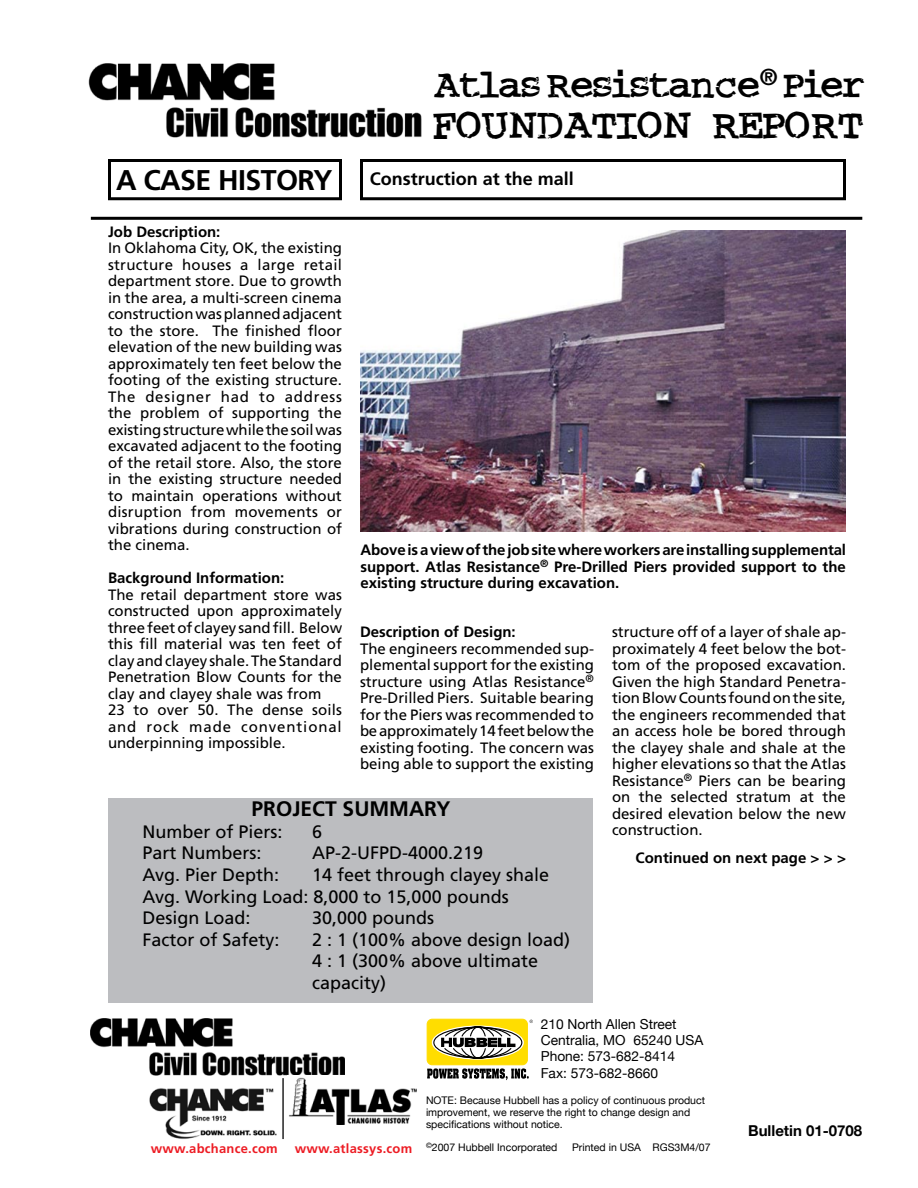
<style>
.page{position:relative;width:918px;height:1188px;background:#fff}
.page>*{position:absolute;margin:0;border:0;box-sizing:border-box;transform-origin:0 0}
.t1{font:48.75px "Crud Font";color:#000}
.t2{font:45px "Crud Font";color:#000}
.t3{font:700 28.5px "Frutiger";letter-spacing:-.02em;color:#000}
.t4{font:700 21px "Frutiger";color:#000}
.t5{font:18px/21.6px "Frutiger";color:#000}
.t6{font:700 18px "Frutiger";color:#000}
.t7{font:15px/16.5px "Frutiger";color:#000;text-align:justify}
.t8{font:700 15px/16.5px "Frutiger";color:#000;text-align:justify}
.t9{font:700 15px "Helvetica Neue";color:#000}
.t10{font:13.8px/16.4px "Helvetica Neue";color:#000}
.t11{font:700 12.9px "Frutiger";letter-spacing:.02em;color:#ed1c24}
.t12{font:10.5px/12px "Helvetica Neue";color:#000}
.t13{font:7.35px "Helvetica Neue";color:#000}
</style>
<div class="page">
<div style="left:108px;top:159px;width:234px;height:41px;border:3px solid #000"></div>
<div style="left:360px;top:159px;width:486px;height:41px;border:3px solid #000"></div>
<img style="left:90px;top:1018px;width:255px;height:58px">
<hr style="left:282px;top:1078px;width:2px;height:61px;background:#000">
<img style="left:149px;top:1088px;width:128px;height:51px">
<img style="left:288px;top:1075px;width:129px;height:49px">
<img style="left:89px;top:63px;width:332px;height:75px">
<svg style="left:427px;top:1068px;width:102px;height:12px"></svg>
<div style="left:426px;top:1018px;width:103px;height:48px;border:2px solid #fff;border-radius:5px"></div>
<div style="left:427px;top:1019px;width:100px;height:46px;background:#fd0;border-radius:5px"></div>
<div style="left:427px;top:1019px;width:101px;height:46px;border:1px solid #fd0;border-radius:5px"></div>
<svg style="left:432px;top:1026px;width:91px;height:33px"></svg>
<svg style="left:441px;top:1026px;width:74px;height:33px;background:#9b9881"></svg>
<div style="left:109px;top:798px;width:484px;height:205px;background:#bcbdc0"></div>
<hr style="left:91px;top:217px;width:771px;height:3px;background:#000">
<img style="left:360px;top:231px;width:486px;height:301px">
<h3 class="t3" style="left:116px;top:164px;width:218px">A CASE HISTORY</h3>
<h2 class="t2" style="left:434px;top:61px;width:433px">Atlas Resistance<sup>®</sup> Pier</h2>
<h1 class="t1" style="left:434px;top:98px;width:431px">FOUNDATION REPORT</h1>
<p class="t6" style="left:370px;top:168px;width:206px">Construction at the mall</p>
<p class="t8" style="left:108px;top:223px;width:114px">Job Description:</p>
<p class="t7" style="left:108px;top:240px;width:236px">In Oklahoma City, OK, the existing structure houses a large retail department store. Due to growth in the area, a multi-screen cinema construction was planned adjacent to the store. The finished floor elevation of the new building was approximately ten feet below the footing of the existing structure.<br>The designer had to address the problem of supporting the existing structure while the soil was excavated adjacent to the footing of the retail store. Also, the store in the existing structure needed to maintain operations without disruption from movements or vibrations during construction of the cinema.</p>
<p class="t8" style="left:108px;top:570px;width:178px">Background Information:</p>
<p class="t7" style="left:108px;top:586px;width:236px;text-align:left">The retail department store was constructed upon approximately three feet of clayey sand fill. Below this fill material was ten feet of clay and clayey shale. The Standard<br>Penetration Blow Counts for the clay and clayey shale was from<br>23 to over 50. The dense soils and rock made conventional underpinning impossible.</p>
<p class="t8" style="left:360px;top:541px;width:487px">Above is a view of the job site where workers are installing supplemental support. Atlas Resistance<sup>®</sup> Pre-Drilled Piers provided support to the existing structure during excavation.</p>
<p class="t8" style="left:360px;top:624px;width:157px">Description of Design:</p>
<p class="t7" style="left:360px;top:640px;width:236px">The engineers recommended sup&shy;plemental support for the existing structure using Atlas Resistance<sup>® </sup>Pre-Drilled Piers. Suitable bearing for the Piers was recommended to be approximately 14 feet below the existing footing. The concern was being able to support the existing</p>
<h3 class="t4" style="left:252px;top:797px;width:200px">PROJECT SUMMARY</h3>
<p class="t5" style="left:143px;top:821px;width:142px">Number of Piers:</p>
<p class="t5" style="left:312px;top:821px;width:12px">6</p>
<p class="t5" style="left:143px;top:842px;width:121px">Part Numbers:</p>
<p class="t5" style="left:312px;top:842px;width:173px">AP-2-UFPD-4000.219</p>
<p class="t5" style="left:143px;top:864px;width:138px">Avg. Pier Depth:</p>
<p class="t7" style="left:612px;top:624px;width:236px">structure off of a layer of shale ap&shy;proximately 4 feet below the bot&shy;tom of the proposed excavation.<br>Given the high Standard Penetra&shy;tion Blow Counts found on the site, the engineers recommended that an access hole be bored through the clayey shale and shale at the higher elevations so that the Atlas Resistance<sup>®</sup> Piers can be bearing on the selected stratum at the desired elevation below the new construction.</p>
<p class="t8" style="left:636px;top:850px;width:212px">Continued on next page &gt; &gt; &gt;</p>
<p class="t5" style="left:143px;top:864px;width:408px;text-indent:169px">14 feet through clayey shale<br>Avg. Working Load: 8,000 to 15,000 pounds<br>Design Load:</p>
<p class="t5" style="left:312px;top:907px;width:124px">30,000 pounds</p>
<p class="t5" style="left:143px;top:929px;width:139px">Factor of Safety:</p>
<p class="t5" style="left:312px;top:929px;width:260px">2 : 1 (100% above design load)<br>4 : 1 (300% above ultimate capacity)</p>
<p class="t10" style="left:541px;top:1016px;width:164px">210 North Allen Street<br>Centralia, MO 65240 USA<br>Phone: 573-682-8414<br>Fax: 573-682-8660</p>
<p class="t12" style="left:426px;top:1094px;width:281px">NOTE: Because Hubbell has a policy of continuous product improvement, we reserve the right to change design and specifications without notice.</p>
<p class="t13" style="left:426px;top:1141px;width:7px">©</p>
<p class="t11" style="left:151px;top:1141px;width:129px">www.abchance.com</p>
<p class="t11" style="left:295px;top:1141px;width:119px">www.atlassys.com</p>
<p class="t12" style="left:432px;top:1141px;width:127px">2007 Hubbell Incorporated</p>
<p class="t12" style="left:572px;top:1141px;width:140px">Printed in USA RGS3M4/07</p>
<p class="t9" style="left:748px;top:1122px;width:116px">Bulletin 01-0708</p>
</div>
